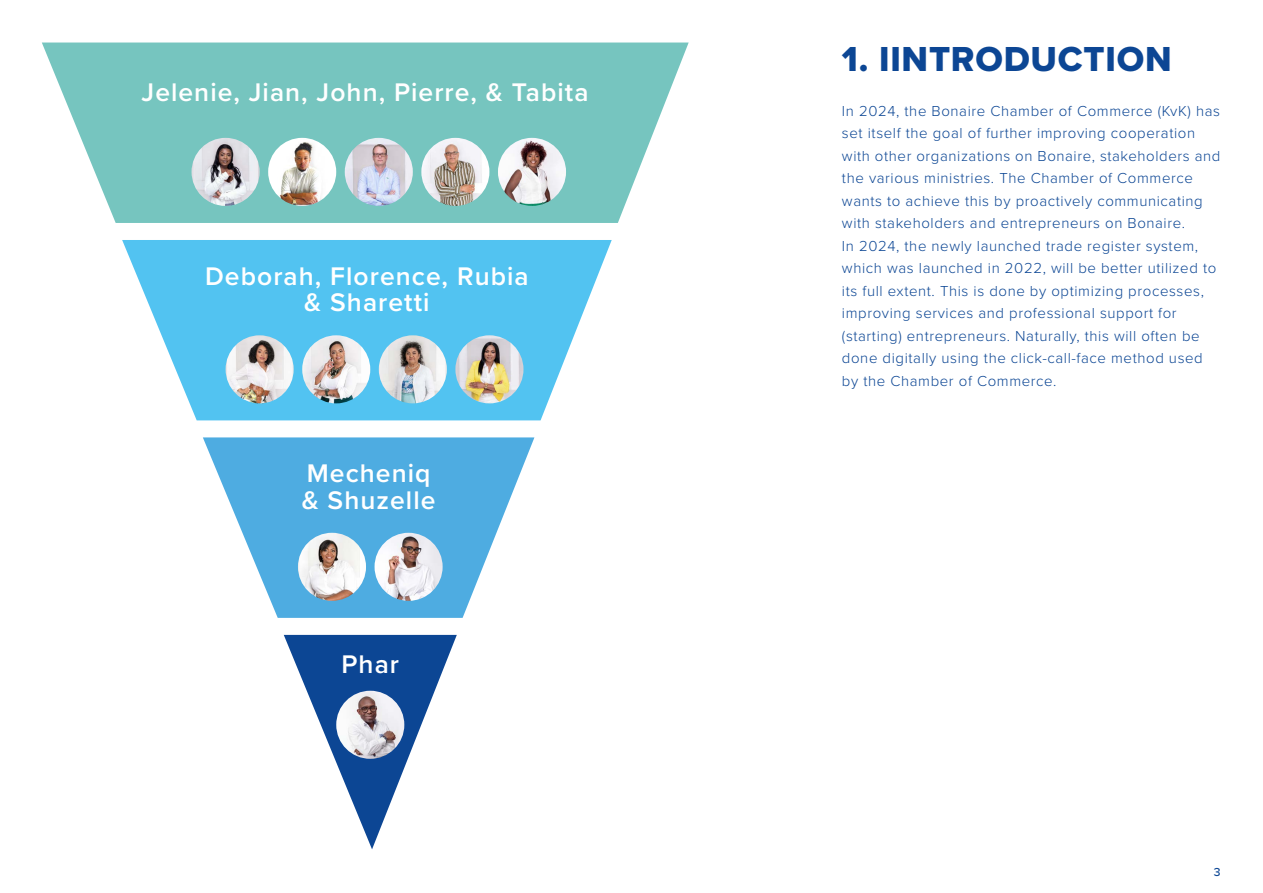
<style>
.page{position:relative;width:1263px;height:893px;background:#fff}
.page>*{position:absolute;margin:0;border:0;box-sizing:border-box;transform-origin:0 0}
.t1{font:36px "Proxima Nova Extrabld";letter-spacing:.02em;color:#0c4694}
.t2{font:600 26.4px/26.4px "Proxima Nova";letter-spacing:.04em;color:#fff}
.t3{font:300 15px/22.5px "Proxima Nova";letter-spacing:.04em;color:#0c4694}
.t4{font:500 12px "Proxima Nova";color:#0c4694}
</style>
<div class="page">
<svg style="left:42px;top:43px;width:647px;height:180px;fill:#76c5bf"></svg>
<svg style="left:284px;top:635px;width:173px;height:214px"></svg>
<svg style="left:122px;top:240px;width:490px;height:180px;fill:#52c3f1"></svg>
<svg style="left:203px;top:437px;width:331px;height:181px;fill:#4eace1"></svg>
<img style="left:336px;top:691px;width:68px;height:68px;border-radius:34px">
<img style="left:298px;top:533px;width:68px;height:68px;border-radius:34px">
<img style="left:375px;top:533px;width:68px;height:68px;border-radius:34px">
<img style="left:226px;top:335px;width:68px;height:68px;border-radius:34px">
<img style="left:302px;top:335px;width:68px;height:68px;border-radius:34px">
<img style="left:379px;top:335px;width:68px;height:68px;border-radius:34px">
<img style="left:455px;top:335px;width:68px;height:68px;border-radius:34px">
<img style="left:192px;top:138px;width:68px;height:68px;border-radius:34px">
<img style="left:345px;top:138px;width:68px;height:68px;border-radius:34px">
<img style="left:421px;top:138px;width:68px;height:68px;border-radius:34px">
<img style="left:498px;top:138px;width:68px;height:68px;border-radius:34px">
<img style="left:268px;top:138px;width:68px;height:68px;border-radius:34px">
<h2 class="t2" style="left:142px;top:78px;width:448px">Jelenie, Jian, John, Pierre, &amp; Tabita</h2>
<h2 class="t2" style="left:205px;top:262px;width:325px;text-align:center">Deborah, Florence, Rubia &amp; Sharetti</h2>
<h2 class="t2" style="left:302px;top:460px;width:135px">Mecheniq &amp; Shuzelle</h2>
<h2 class="t2" style="left:341px;top:650px;width:59px">Phar</h2>
<h1 class="t1" style="left:842px;top:32px;width:331px">1. IINTRODUCTION</h1>
<p class="t3" style="left:842px;top:99px;width:380px">In 2024, the Bonaire Chamber of Commerce (KvK) has set itself the goal of further improving cooperation with other organizations on Bonaire, stakeholders and the various ministries. The Chamber of Commerce wants to achieve this by proactively communicating with stakeholders and entrepreneurs on Bonaire.<br>In 2024, the newly launched trade register system, which was launched in 2022, will be better utilized to its full extent. This is done by optimizing processes, improving services and professional support for (starting) entrepreneurs. Naturally, this will often be done digitally using the click-call-face method used by the Chamber of Commerce.</p>
<p class="t4" style="left:1214px;top:863px;width:8px">3</p>
</div>
